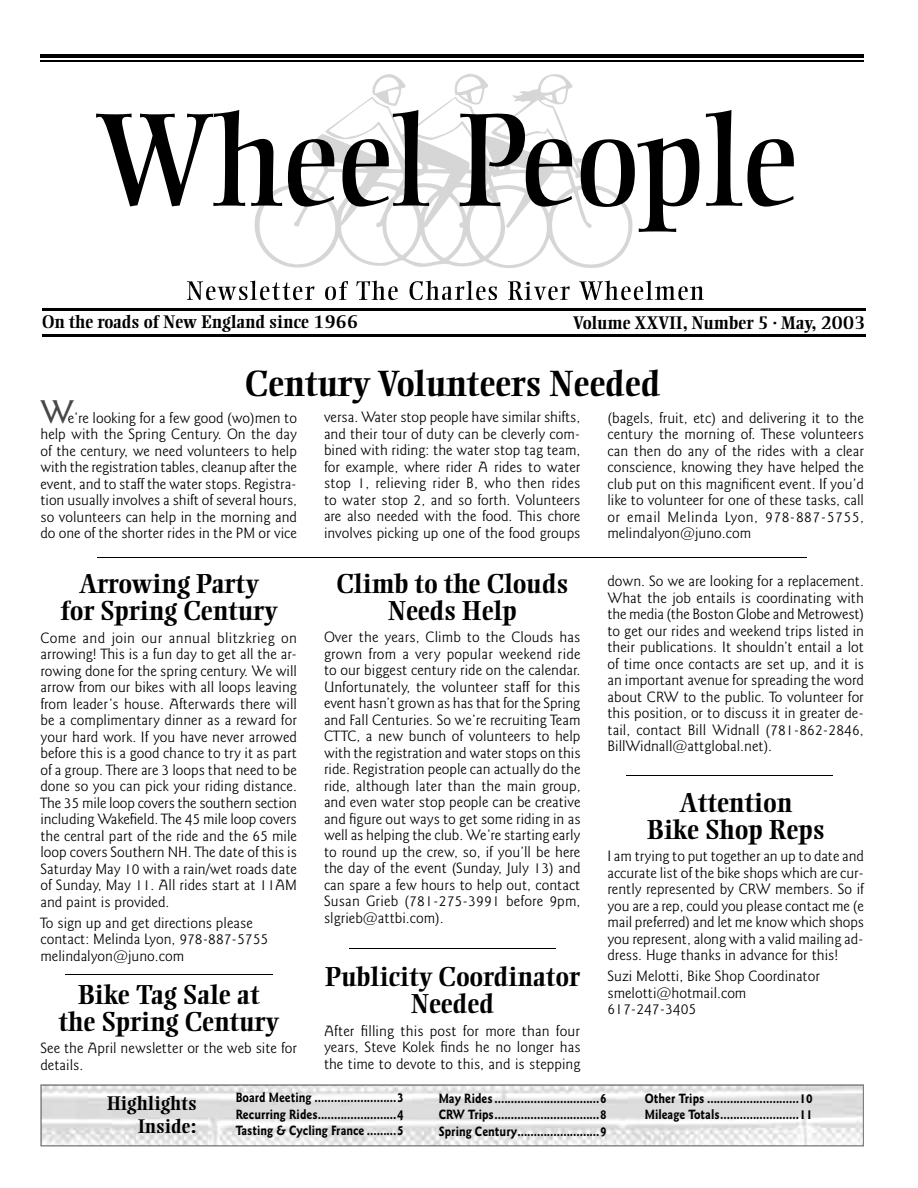
<style>
.page{position:relative;width:918px;height:1188px;background:#fff}
.page>*{position:absolute;margin:0;border:0;box-sizing:border-box;transform-origin:0 0}
.t1{font:700 36px "Ellington";color:#000}
.t2{font:700 27px/27px "Ellington";color:#000;text-align:center}
.t3{font:700 19.5px/22.5px "Ellington";color:#000;text-align:right}
.t4{font:700 18px "Ellington";color:#000}
.t5{font:300 15px/16.5px "Goudy Sans IT Cby BT";color:#000;text-align:justify}
.t6{font:700 13.5px/16.5px "Goudy Sans IT Cby BT";color:#000;text-align:justify;scale:.85 1}
.s1{font-size:12px}
.s2{font-weight:500;font-size:33px;color:#474848}
</style>
<div class="page">
<hr style="left:40px;top:54px;width:824px;height:4px;background:#000">
<hr style="left:40px;top:60px;width:824px;height:1px;background:#000">
<hr style="left:42px;top:308px;width:823px;height:3px;background:#000">
<hr style="left:42px;top:334px;width:823px;height:3px;background:#000">
<svg style="left:187px;top:281px;width:517px;height:19px"></svg>
<svg style="left:255px;top:232px;width:377px;height:36px"></svg>
<svg style="left:354px;top:74px;width:219px;height:36px"></svg>
<svg style="left:96px;top:110px;width:698px;height:122px"></svg>
<hr style="left:349px;top:948px;width:207px;height:1px;background:#000">
<hr style="left:97px;top:557px;width:710px;height:1px;background:#000">
<svg style="left:40px;top:1084px;width:824px;height:63px;background:#b0b0b0"></svg>
<img style="left:41px;top:1085px;width:822px;height:61px">
<hr style="left:66px;top:974px;width:207px;height:1px;background:#000">
<hr style="left:626px;top:775px;width:207px;height:1px;background:#000">
<p class="t4" style="left:42px;top:312px;width:318px">On the roads of New England since 1966</p>
<p class="t4" style="left:573px;top:312px;width:294px">Volume XXVII, Number 5 <span class="s1">•</span> May, 2003</p>
<h1 class="t1" style="left:245px;top:363px;width:417px">Century Volunteers Needed</h1>
<p class="t5" style="left:40px;top:410px;width:258px"><span class="s2">W</span>e’re looking for a few good (wo)men to help with the Spring Century. On the day of the century, we need volunteers to help with the registration tables, cleanup after the event, and to staff the water stops. Registra&shy;tion usually involves a shift of several hours, so volunteers can help in the morning and do one of the shorter rides in the PM or vice</p>
<p class="t5" style="left:324px;top:409px;width:258px">versa. Water stop people have similar shifts, and their tour of duty can be cleverly com&shy;bined with riding: the water stop tag team, for example, where rider A rides to water stop 1, relieving rider B, who then rides to water stop 2, and so forth. Volunteers are also needed with the food. This chore involves picking up one of the food groups</p>
<p class="t5" style="left:608px;top:410px;width:258px">(bagels, fruit, etc) and delivering it to the century the morning of. These volunteers can then do any of the rides with a clear conscience, knowing they have helped the club put on this magnificent event. If you’d like to volunteer for one of these tasks, call or email Melinda Lyon, 978-887-5755, melindalyon@juno.com</p>
<p class="t5" style="left:608px;top:573px;width:258px">down. So we are looking for a replacement.<br>What the job entails is coordinating with the media (the Boston Globe and Metrowest) to get our rides and weekend trips listed in their publications. It shouldn’t entail a lot of time once contacts are set up, and it is an important avenue for spreading the word about CRW to the public. To volunteer for this position, or to discuss it in greater de&shy;tail, contact Bill Widnall (781-862-2846, BillWidnall@attglobal.net).</p>
<h2 class="t2" style="left:336px;top:570px;width:233px">Climb to the Clouds<br>Needs Help</h2>
<p class="t5" style="left:324px;top:629px;width:258px">Over the years, Climb to the Clouds has grown from a very popular weekend ride to our biggest century ride on the calendar.<br>Unfortunately, the volunteer staff for this event hasn’t grown as has that for the Spring and Fall Centuries. So we’re recruiting Team CTTC, a new bunch of volunteers to help with the registration and water stops on this ride. Registration people can actually do the ride, although later than the main group, and even water stop people can be creative and figure out ways to get some riding in as well as helping the club. We’re starting early to round up the crew, so, if you’ll be here the day of the event (Sunday, July 13) and can spare a few hours to help out, contact Susan Grieb (781-275-3991 before 9pm, slgrieb@attbi.com).</p>
<h2 class="t2" style="left:60px;top:571px;width:219px">Arrowing Party for Spring Century</h2>
<p class="t5" style="left:40px;top:629px;width:258px">Come and join our annual blitzkrieg on arrowing! This is a fun day to get all the ar&shy;rowing done for the spring century. We will arrow from our bikes with all loops leaving from leader’s house. Afterwards there will be a complimentary dinner as a reward for your hard work. If you have never arrowed before this is a good chance to try it as part of a group. There are 3 loops that need to be done so you can pick your riding distance.<br>The 35 mile loop covers the southern section including Wakefield. The 45 mile loop covers the central part of the ride and the 65 mile loop covers Southern NH. The date of this is Saturday May 10 with a rain/wet roads date of Sunday, May 11. All rides start at 11AM and paint is provided.</p>
<p class="t5" style="left:40px;top:914px;width:229px;text-align:left">To sign up and get directions please contact: Melinda Lyon, 978-887-5755 melindalyon@juno.com</p>
<h2 class="t2" style="left:647px;top:789px;width:179px">Attention<br>Bike Shop Reps</h2>
<p class="t5" style="left:608px;top:848px;width:258px">I am trying to put together an up to date and accurate list of the bike shops which are cur&shy;rently represented by CRW members. So if you are a rep, could you please contact me (e mail preferred) and let me know which shops you represent, along with a valid mailing ad&shy;dress. Huge thanks in advance for this!</p>
<p class="t5" style="left:608px;top:968px;width:214px;text-align:left">Suzi Melotti, Bike Shop Coordinator smelotti@hotmail.com<br>617-247-3405</p>
<h2 class="t2" style="left:325px;top:964px;width:256px">Publicity Coordinator<br>Needed</h2>
<p class="t5" style="left:324px;top:1023px;width:258px">After filling this post for more than four years, Steve Kolek finds he no longer has the time to devote to this, and is stepping</p>
<h2 class="t2" style="left:59px;top:981px;width:222px">Bike Tag Sale at the Spring Century</h2>
<p class="t5" style="left:40px;top:1040px;width:258px">See the April newsletter or the web site for details.</p>
<h3 class="t3" style="left:107px;top:1093px;width:91px">Highlights<br>Inside:</h3>
<p class="t6" style="left:236px;top:1089px;width:199px">Board Meeting .........................3<br>Recurring Rides........................4<br>Tasting &amp; Cycling France .........5</p>
<p class="t6" style="left:439px;top:1090px;width:199px">May Rides ................................6<br>CRW Trips................................8<br>Spring Century.........................9</p>
<p class="t6" style="left:645px;top:1090px;width:199px">Other Trips ............................10<br>Mileage Totals........................11</p>
</div>
